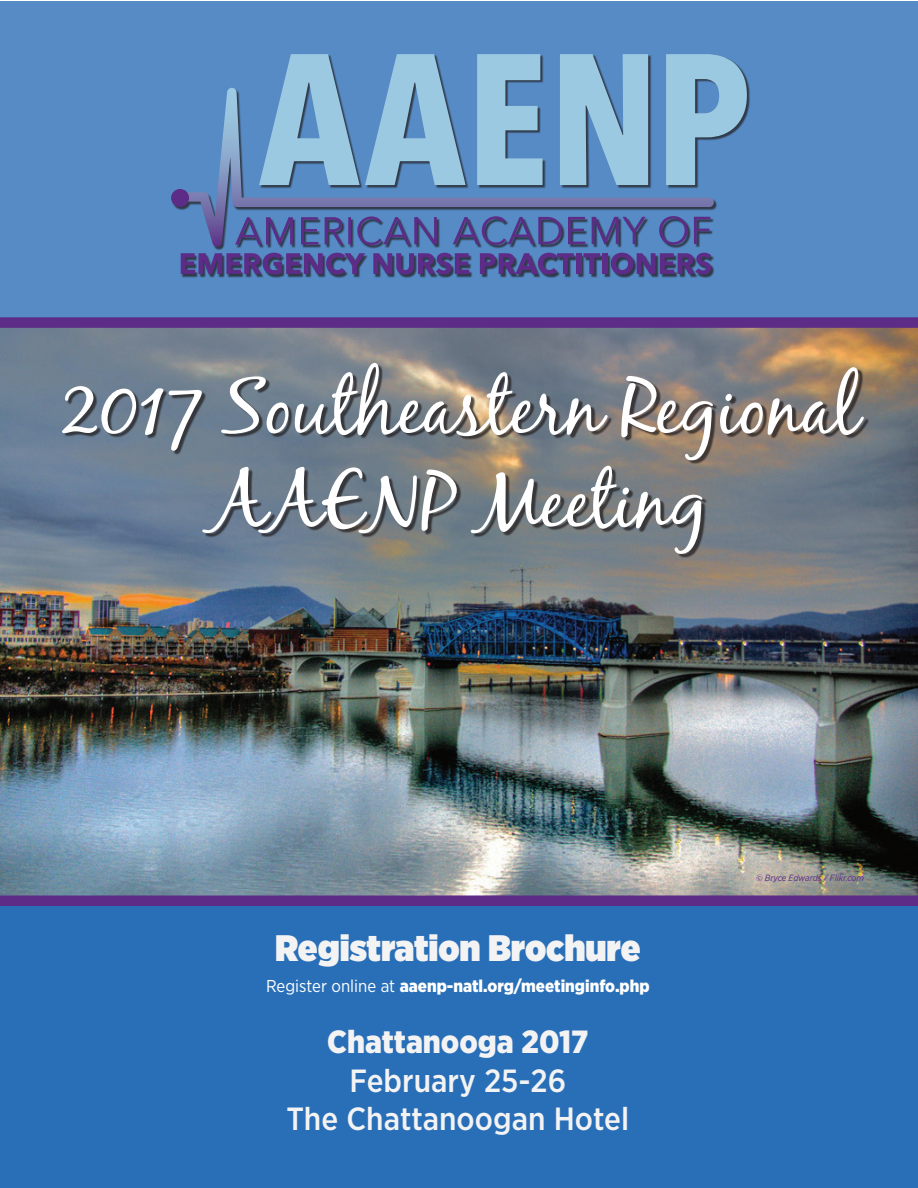
<style>
.page{position:relative;width:918px;height:1188px;background:#fff}
.page>*{position:absolute;margin:0;border:0;box-sizing:border-box;transform-origin:0 0}
.t1{font:78px/93.6px "Black Jack";color:#fff;text-align:center}
.t2{font:900 36.9px "Gotham Narrow";color:#f4f3f4}
.t3{font:500 32.1px/38.5px "Gotham Narrow";color:#f4f3f4;text-align:center}
.t4{font:900 32.1px "Gotham Narrow";color:#f4f3f4}
.t5{font:900 17.25px "Gotham Narrow";color:#fff}
.t6{font:italic 9px "Gotham Narrow";color:#5c2c87}
.s1{font-weight:400}
</style>
<div class="page">
<div style="left:1px;top:2px;width:917px;height:346px;background:#568bc5"></div>
<div style="left:0;top:896px;width:918px;height:292px;background:#296fb8"></div>
<img style="left:0;top:328px;width:918px;height:568px">
<div style="left:172px;top:55px;width:578px;height:223px;background:#231f20;opacity:.75"></div>
<svg style="left:259px;top:54px;width:207px;height:34px"></svg>
<svg style="left:477px;top:54px;width:66px;height:34px;background:#8db9d4"></svg>
<svg style="left:560px;top:54px;width:88px;height:34px"></svg>
<svg style="left:666px;top:54px;width:81px;height:131px"></svg>
<svg style="left:175px;top:88px;width:539px;height:159px"></svg>
<div style="left:171px;top:189px;width:18px;height:18px;background:#5c2c86;border-radius:50%"></div>
<svg style="left:235px;top:217px;width:58px;height:28px"></svg>
<svg style="left:301px;top:217px;width:17px;height:27px"></svg>
<svg style="left:325px;top:217px;width:18px;height:27px"></svg>
<hr style="left:348px;top:217px;width:3px;height:27px;background:#5c2c87">
<svg style="left:357px;top:216px;width:80px;height:29px"></svg>
<svg style="left:453px;top:216px;width:109px;height:29px"></svg>
<svg style="left:568px;top:217px;width:17px;height:27px"></svg>
<svg style="left:592px;top:217px;width:54px;height:27px"></svg>
<svg style="left:659px;top:216px;width:29px;height:29px"></svg>
<svg style="left:694px;top:217px;width:16px;height:27px"></svg>
<svg style="left:181px;top:253px;width:184px;height:22px"></svg>
<svg style="left:373px;top:253px;width:96px;height:22px"></svg>
<svg style="left:480px;top:253px;width:94px;height:22px"></svg>
<div style="left:576px;top:253px;width:5px;height:21px;background:#5c2c87"></div>
<svg style="left:583px;top:253px;width:17px;height:21px"></svg>
<div style="left:602px;top:253px;width:5px;height:21px;background:#5c2c87"></div>
<svg style="left:611px;top:253px;width:100px;height:22px;background:#514689"></svg>
<div style="left:63px;top:365px;width:806px;height:193px;background:#231f20;opacity:.75"></div>
<div style="left:0;top:896px;width:918px;height:10px;background:#5c2c87"></div>
<div style="left:0;top:317px;width:918px;height:11px;background:#5c2c87"></div>
<h1 class="t1" style="left:60px;top:358px;width:801px">2017 Southeastern Regional<br>AAENP Meeting</h1>
<h2 class="t2" style="left:275px;top:923px;width:367px">Registration Brochure</h2>
<p class="t5" style="left:266px;top:975px;width:385px"><span class="s1">Register online at</span> aaenp-natl.org/meetinginfo.php</p>
<h3 class="t4" style="left:327px;top:1021px;width:263px">Chattanooga 2017</h3>
<h3 class="t3" style="left:287px;top:1061px;width:344px">February 25-26<br>The Chattanoogan Hotel</h3>
<p class="t6" style="left:756px;top:873px;width:109px">© Bryce Edwards / Flikr.com</p>
</div>
